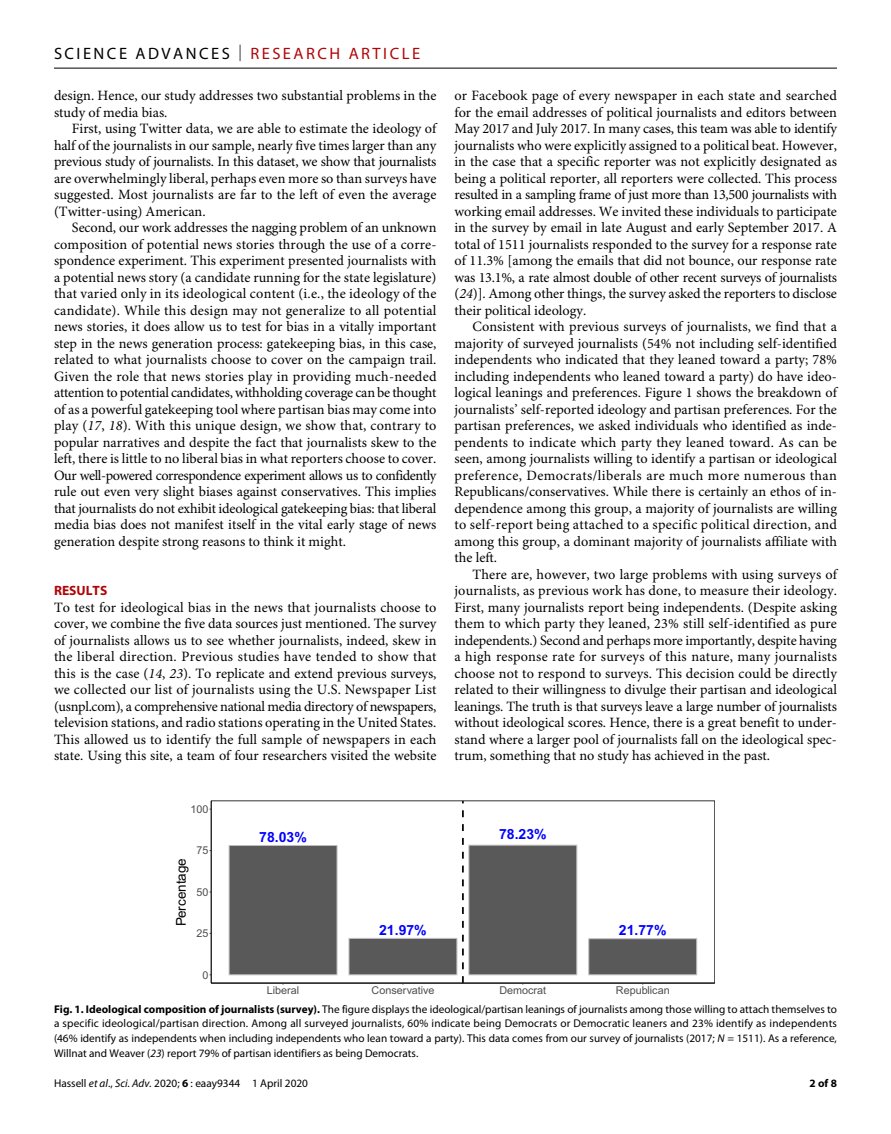
<style>
.page{position:relative;width:891px;height:1134px;background:#fff}
.page>*{position:absolute;margin:0;border:0;box-sizing:border-box;transform-origin:0 0}
.t1{font:16.5px "Myriad Pro";letter-spacing:.15em;color:#000}
.t2{font:14.25px/16.5px "Minion Pro";color:#000;text-align:justify}
.t3{font:700 14.1px "Arial";color:#00f}
.t4{font:13.5px "Arial";color:#000}
.t5{font:700 13.5px "Myriad Pro";color:#b10508}
.t6{font:11.25px/15px "Myriad Pro";color:#000;text-align:justify}
.t7{font:700 11.25px "Myriad Pro";color:#000}
.t8{font:10.8px "Arial";color:#4d4d4d}
.s1{font-weight:300}
.s2{color:#b10508}
.s3{font-style:italic}
.s4{font-weight:700}
</style>
<div class="page">
<hr style="left:54px;top:68px;width:783px;height:1px;background:#000">
<div style="left:229px;top:845px;width:108px;height:130px;background:#595959;border:1px solid #bebebe"></div>
<div style="left:349px;top:938px;width:108px;height:37px;background:#595959;border:1px solid #bebebe"></div>
<div style="left:469px;top:845px;width:108px;height:130px;background:#595959;border:1px solid #bebebe"></div>
<div style="left:589px;top:938px;width:108px;height:37px;background:#595959;border:1px solid #bebebe"></div>
<svg style="left:462px;top:803px;width:2px;height:178px"></svg>
<div style="left:211px;top:801px;width:504px;height:182px;border:1px solid #333"></div>
<hr style="left:211px;top:801px;width:1px;height:182px;background:#000">
<hr style="left:211px;top:983px;width:504px;height:1px;background:#000">
<p class="t1" style="left:54px;top:40px;width:368px">SCIENCE ADVANCES <span class="s1">|</span> <span class="s2">RESEARCH ARTICLE</span></p>
<p class="t2" style="left:54px;top:89px;width:384px">design. Hence, our study addresses two substantial problems in the study of media bias.</p>
<p class="t2" style="left:54px;top:122px;width:384px;text-indent:18px">First, using Twitter data, we are able to estimate the ideology of half of the journalists in our sample, nearly five times larger than any previous study of journalists. In this dataset, we show that journalists are overwhelmingly liberal, perhaps even more so than surveys have suggested. Most journalists are far to the left of even the average (Twitter-using) American.</p>
<p class="t2" style="left:54px;top:221px;width:384px;text-indent:18px">Second, our work addresses the nagging problem of an unknown composition of potential news stories through the use of a corre&shy;spondence experiment. This experiment presented journalists with a potential news story (a candidate running for the state legislature) that varied only in its ideological content (i.e., the ideology of the candidate). While this design may not generalize to all potential news stories, it does allow us to test for bias in a vitally important step in the news generation process: gatekeeping bias, in this case, related to what journalists choose to cover on the campaign trail.<br>Given the role that news stories play in providing much-needed attention to potential candidates, withholding coverage can be thought of as a powerful gatekeeping tool where partisan bias may come into play (<span class="s3">17</span>, <span class="s3">18</span>). With this unique design, we show that, contrary to popular narratives and despite the fact that journalists skew to the left, there is little to no liberal bias in what reporters choose to cover.<br>Our well-powered correspondence experiment allows us to confidently rule out even very slight biases against conservatives. This implies that journalists do not exhibit ideological gatekeeping bias: that liberal media bias does not manifest itself in the vital early stage of news generation despite strong reasons to think it might.</p>
<p class="t5" style="left:54px;top:580px;width:55px">RESULTS</p>
<p class="t2" style="left:54px;top:600px;width:384px">To test for ideological bias in the news that journalists choose to cover, we combine the five data sources just mentioned. The survey of journalists allows us to see whether journalists, indeed, skew in the liberal direction. Previous studies have tended to show that this is the case (<span class="s3">14</span>, <span class="s3">23</span>). To replicate and extend previous surveys, we collected our list of journalists using the U.S. Newspaper List (usnpl.com), a comprehensive national media directory of newspapers, television stations, and radio stations operating in the United States.<br>This allowed us to identify the full sample of newspapers in each state. Using this site, a team of four researchers visited the website</p>
<p class="t2" style="left:454px;top:89px;width:384px">or Facebook page of every newspaper in each state and searched for the email addresses of political journalists and editors between May 2017 and July 2017. In many cases, this team was able to identify journalists who were explicitly assigned to a political beat. However, in the case that a specific reporter was not explicitly designated as being a political reporter, all reporters were collected. This process resulted in a sampling frame of just more than 13,500 journalists with working email addresses. We invited these individuals to participate in the survey by email in late August and early September 2017. A total of 1511 journalists responded to the survey for a response rate of 11.3% [among the emails that did not bounce, our response rate was 13.1%, a rate almost double of other recent surveys of journalists (<span class="s3">24</span>)]. Among other things, the survey asked the reporters to disclose their political ideology.</p>
<p class="t2" style="left:454px;top:320px;width:384px;text-indent:18px">Consistent with previous surveys of journalists, we find that a majority of surveyed journalists (54% not including self-identified independents who indicated that they leaned toward a party; 78% including independents who leaned toward a party) do have ideo&shy;logical leanings and preferences. Figure 1 shows the breakdown of journalists’ self-reported ideology and partisan preferences. For the partisan preferences, we asked individuals who identified as inde&shy;pendents to indicate which party they leaned toward. As can be seen, among journalists willing to identify a partisan or ideological preference, Democrats/liberals are much more numerous than Republicans/conservatives. While there is certainly an ethos of in&shy;dependence among this group, a majority of journalists are willing to self-report being attached to a specific political direction, and among this group, a dominant majority of journalists affiliate with the left.</p>
<p class="t2" style="left:454px;top:567px;width:384px;text-indent:18px">There are, however, two large problems with using surveys of journalists, as previous work has done, to measure their ideology.<br>First, many journalists report being independents. (Despite asking them to which party they leaned, 23% still self-identified as pure independents.) Second and perhaps more importantly, despite having a high response rate for surveys of this nature, many journalists choose not to respond to surveys. This decision could be directly related to their willingness to divulge their partisan and ideological leanings. The truth is that surveys leave a large number of journalists without ideological scores. Hence, there is a great benefit to under&shy;stand where a larger pool of journalists fall on the ideological spec&shy;trum, something that no study has achieved in the past.</p>
<p class="t8" style="left:190px;top:802px;width:20px">100</p>
<p class="t4" style="left:172px;top:926px;width:70px;rotate:-90deg">Percentage</p>
<p class="t8" style="left:196px;top:844px;width:14px">75</p>
<p class="t8" style="left:196px;top:885px;width:14px">50</p>
<p class="t8" style="left:196px;top:926px;width:14px">25</p>
<p class="t8" style="left:202px;top:968px;width:8px">0</p>
<p class="t3" style="left:259px;top:828px;width:49px">78.03%</p>
<p class="t3" style="left:379px;top:921px;width:49px">21.97%</p>
<p class="t3" style="left:499px;top:825px;width:49px">78.23%</p>
<p class="t3" style="left:619px;top:921px;width:49px">21.77%</p>
<p class="t8" style="left:267px;top:983px;width:34px">Liberal</p>
<p class="t8" style="left:372px;top:983px;width:64px">Conservative</p>
<p class="t8" style="left:500px;top:983px;width:48px">Democrat</p>
<p class="t8" style="left:616px;top:983px;width:55px">Republican</p>
<p class="t6" style="left:54px;top:1001px;width:785px"><span class="s4">Fig. 1. Ideological composition of journalists (survey).</span> The figure displays the ideological/partisan leanings of journalists among those willing to attach themselves to a specific ideological/partisan direction. Among all surveyed journalists, 60% indicate being Democrats or Democratic leaners and 23% identify as independents (46% identify as independents when including independents who lean toward a party). This data comes from our survey of journalists (2017; <span class="s3">N</span> = 1511). As a reference, Willnat and Weaver (<span class="s3">23</span>) report 79% of partisan identifiers as being Democrats.</p>
<p class="t6" style="left:54px;top:1076px;width:256px">Hassell <span class="s3">et al</span>., <span class="s3">Sci. Adv.</span> 2020; <span class="s4">6</span> : eaay9344 1 April 2020</p>
<p class="t7" style="left:810px;top:1074px;width:29px">2 of 8</p>
</div>
